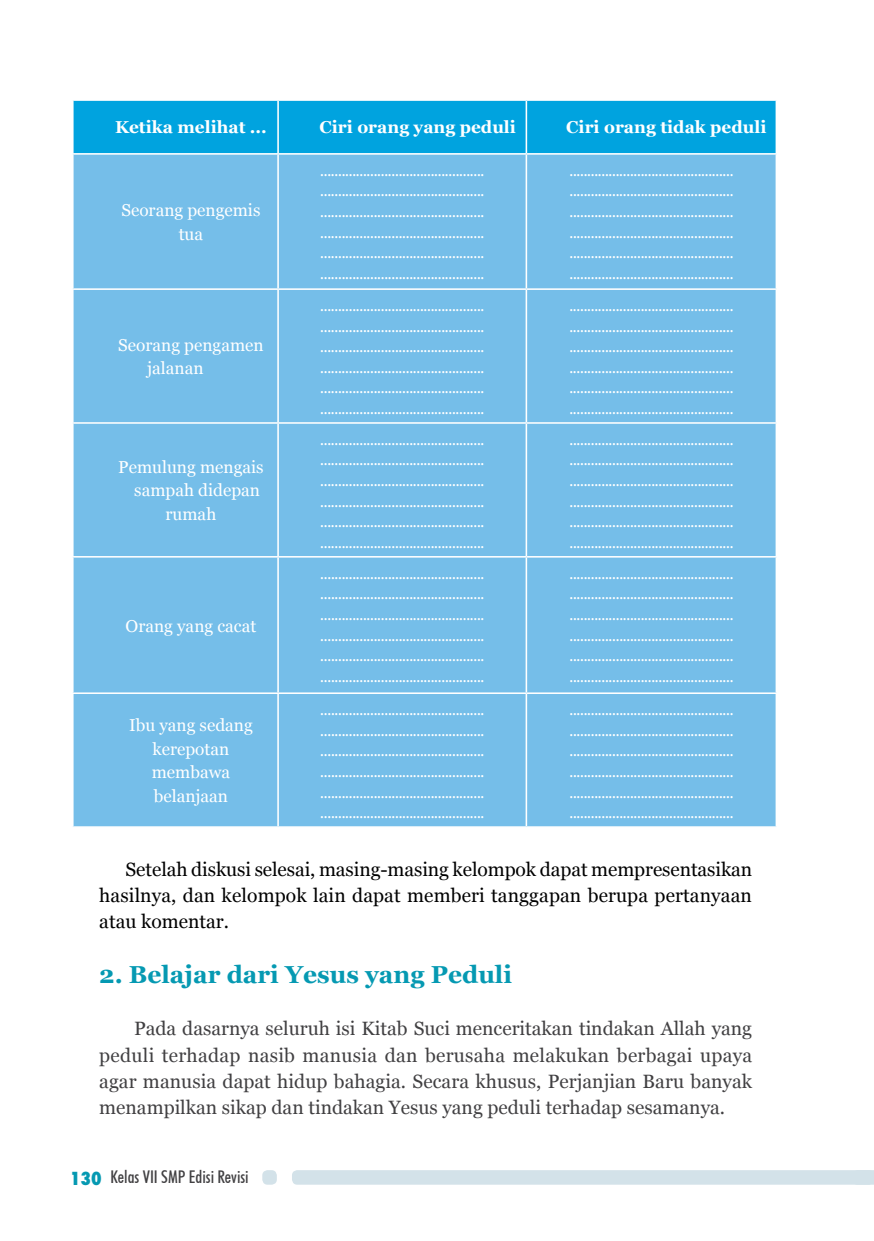
<style>
.page{position:relative;width:874px;height:1241px;background:#fff}
.page>*{position:absolute;margin:0;border:0;box-sizing:border-box;transform-origin:0 0}
.t1{font:700 24.5px "Georgia";color:#0599b2}
.t2{font:19.25px/26.2px "Georgia";color:#414042;text-align:justify}
.t3{font:19.25px/26.2px "Georgia";letter-spacing:.005em;color:#000;text-align:justify}
.t4{font:500 condensed 17.5px "Futura BT";color:#414042}
.t5{font:17.15px/20.7px "Myriad Pro";color:#fff;text-align:justify}
.t6{font:17.15px/23.4px "Georgia";color:#fff;text-align:center}
.t7{font:700 17.15px "Georgia";color:#fff}
.s1{font-family:"Futura Std";font-weight:800;color:#0599b2}
</style>
<div class="page">
<div style="left:292px;top:1169px;width:581px;height:15px;background:#d3e2e9;border-radius:5px"></div>
<div style="left:262px;top:1169px;width:15px;height:15px;background:#d3e2e9;border-radius:5px"></div>
<div style="left:73px;top:101px;width:702px;height:52px;background:#00a3df"></div>
<div style="left:73px;top:155px;width:702px;height:671px;background:#75bee9"></div>
<hr style="left:277px;top:101px;width:2px;height:52px;background:#fff">
<hr style="left:525px;top:101px;width:2px;height:52px;background:#fff">
<hr style="left:277px;top:155px;width:2px;height:133px;background:#fff">
<hr style="left:525px;top:155px;width:2px;height:133px;background:#fff">
<hr style="left:72px;top:288px;width:206px;height:2px;background:#fff">
<hr style="left:278px;top:288px;width:248px;height:2px;background:#fff">
<hr style="left:277px;top:290px;width:2px;height:132px;background:#fff">
<hr style="left:526px;top:288px;width:250px;height:2px;background:#fff">
<hr style="left:525px;top:290px;width:2px;height:132px;background:#fff">
<hr style="left:72px;top:422px;width:206px;height:1px;background:#fff">
<hr style="left:278px;top:422px;width:248px;height:1px;background:#fff">
<hr style="left:277px;top:423px;width:2px;height:133px;background:#fff">
<hr style="left:526px;top:422px;width:250px;height:1px;background:#fff">
<hr style="left:525px;top:423px;width:2px;height:133px;background:#fff">
<hr style="left:72px;top:556px;width:206px;height:1px;background:#fff">
<hr style="left:278px;top:556px;width:248px;height:1px;background:#fff">
<hr style="left:277px;top:557px;width:2px;height:135px;background:#fff">
<hr style="left:526px;top:556px;width:250px;height:1px;background:#fff">
<hr style="left:525px;top:557px;width:2px;height:135px;background:#fff">
<hr style="left:72px;top:692px;width:206px;height:2px;background:#fff">
<hr style="left:278px;top:692px;width:248px;height:2px;background:#fff">
<hr style="left:277px;top:694px;width:2px;height:132px;background:#fff">
<hr style="left:526px;top:692px;width:250px;height:2px;background:#fff">
<hr style="left:525px;top:694px;width:2px;height:132px;background:#fff">
<p class="t7" style="left:115px;top:116px;width:153px">Ketika melihat ...</p>
<p class="t7" style="left:319px;top:116px;width:198px">Ciri orang yang peduli</p>
<p class="t7" style="left:566px;top:116px;width:201px">Ciri orang tidak peduli</p>
<p class="t6" style="left:121px;top:199px;width:140px">Seorang pengemis tua</p>
<p class="t6" style="left:147px;top:333px;width:118px;text-align:left;text-indent:-29px">Seorang pengamen jalanan</p>
<p class="t6" style="left:118px;top:455px;width:147px">Pemulung mengais</p>
<p class="t6" style="left:134px;top:479px;width:127px">sampah didepan</p>
<p class="t6" style="left:165px;top:502px;width:52px">rumah</p>
<p class="t6" style="left:125px;top:614px;width:132px">Orang yang cacat</p>
<p class="t5" style="left:320px;top:159px;width:165px">.............................................. .............................................. .............................................. .............................................. .............................................. ..............................................</p>
<p class="t5" style="left:569px;top:159px;width:165px">.............................................. .............................................. .............................................. .............................................. .............................................. ..............................................</p>
<p class="t5" style="left:320px;top:294px;width:165px">.............................................. .............................................. .............................................. .............................................. .............................................. ..............................................</p>
<p class="t5" style="left:569px;top:294px;width:165px">.............................................. .............................................. .............................................. .............................................. .............................................. ..............................................</p>
<p class="t5" style="left:320px;top:428px;width:165px">.............................................. .............................................. .............................................. .............................................. .............................................. ..............................................</p>
<p class="t5" style="left:569px;top:428px;width:165px">.............................................. .............................................. .............................................. .............................................. .............................................. ..............................................</p>
<p class="t5" style="left:320px;top:562px;width:165px">.............................................. .............................................. .............................................. .............................................. .............................................. ..............................................</p>
<p class="t5" style="left:569px;top:562px;width:165px">.............................................. .............................................. .............................................. .............................................. .............................................. ..............................................</p>
<p class="t6" style="left:129px;top:714px;width:125px">Ibu yang sedang kerepotan membawa belanjaan</p>
<p class="t5" style="left:320px;top:698px;width:165px">.............................................. .............................................. .............................................. .............................................. .............................................. ..............................................</p>
<p class="t5" style="left:569px;top:698px;width:165px">.............................................. .............................................. .............................................. .............................................. .............................................. ..............................................</p>
<p class="t3" style="left:99px;top:856px;width:654px;text-indent:26px">Setelah diskusi selesai, masing-masing kelompok dapat mempresentasikan hasilnya, dan kelompok lain dapat memberi tanggapan berupa pertanyaan atau komentar.</p>
<h1 class="t1" style="left:99px;top:958px;width:414px">2. Belajar dari Yesus yang Peduli</h1>
<p class="t2" style="left:99px;top:1015px;width:654px;text-indent:35px">Pada dasarnya seluruh isi Kitab Suci menceritakan tindakan Allah yang peduli terhadap nasib manusia dan berusaha melakukan berbagai upaya agar manusia dapat hidup bahagia. Secara khusus, Perjanjian Baru banyak menampilkan sikap dan tindakan Yesus yang peduli terhadap sesamanya.</p>
<p class="t4" style="left:70px;top:1166px;width:180px"><span class="s1">130</span> Kelas VII SMP Edisi Revisi</p>
</div>
